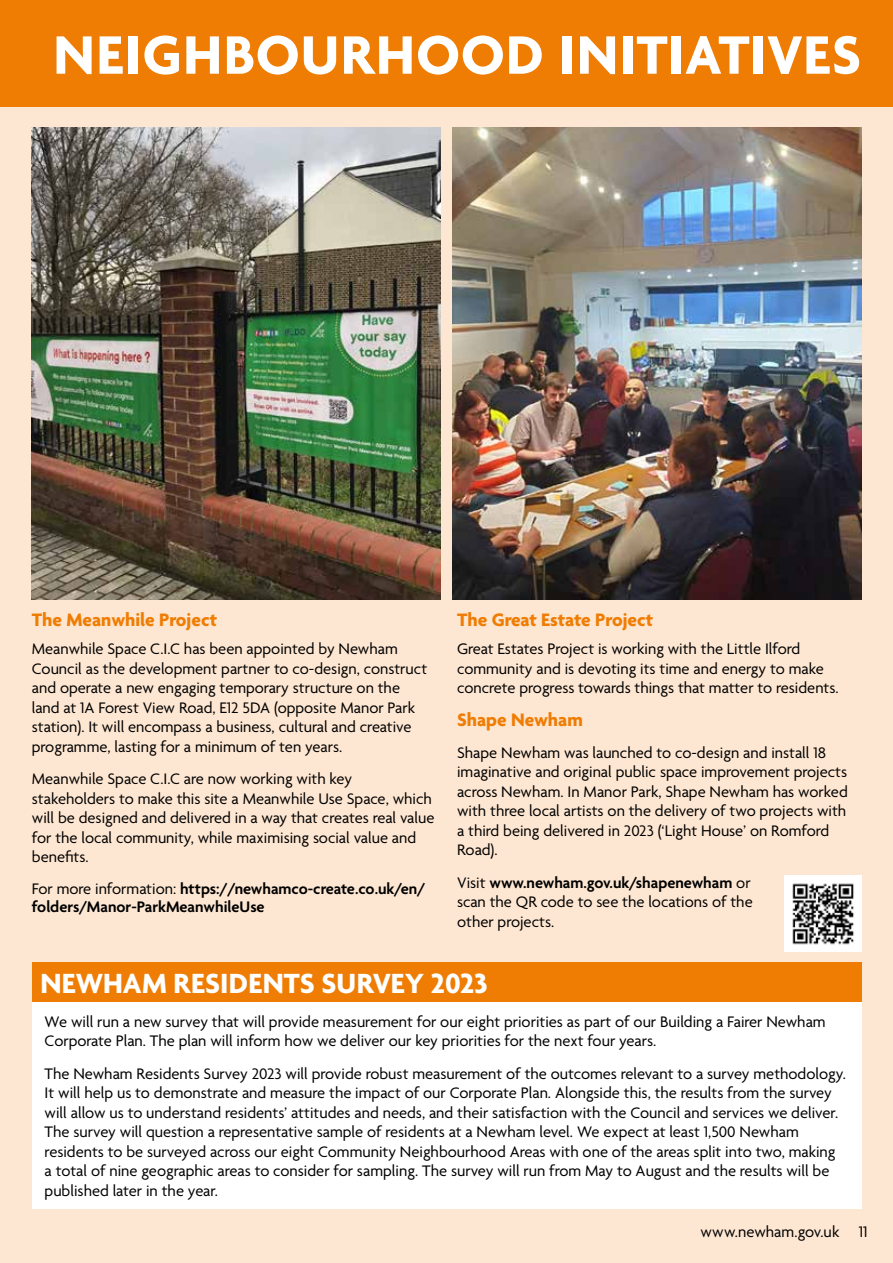
<style>
.page{position:relative;width:893px;height:1263px;background:#fff}
.page>*{position:absolute;margin:0;border:0;box-sizing:border-box;transform-origin:0 0}
.t1{font:700 58.5px "Agenda";letter-spacing:.02em;color:#fff}
.t2{font:700 30px "Agenda";color:#fff}
.t3{font:700 19.5px "Agenda";color:#ef7d04}
.t4{font:16.5px/19.5px "Agenda";color:#000}
.t5{font:600 16.5px/18px "Agenda";color:#000}
.s1{font-weight:400}
.s2{font-weight:600}
</style>
<div class="page">
<div style="left:0;top:106px;width:893px;height:1157px;background:#fee7d2"></div>
<div style="left:32px;top:1002px;width:829px;height:206px;background:#fff"></div>
<div style="left:0;top:0;width:893px;height:106px;background:#ef7d04"></div>
<img style="left:32px;top:128px;width:408px;height:472px">
<img style="left:453px;top:128px;width:408px;height:472px">
<div style="left:32px;top:963px;width:829px;height:39px;background:#ef7d04"></div>
<img style="left:784px;top:875px;width:77px;height:77px">
<h1 class="t1" style="left:54px;top:24px;width:809px">NEIGHBOURHOOD INITIATIVES</h1>
<p class="t3" style="left:32px;top:609px;width:187px">The Meanwhile Project</p>
<p class="t4" style="left:32px;top:640px;width:397px">Meanwhile Space C.I.C has been appointed by Newham Council as the development partner to co-design, construct and operate a new engaging temporary structure on the land at 1A Forest View Road, E12 5DA (opposite Manor Park station). It will encompass a business, cultural and creative programme, lasting for a minimum of ten years.</p>
<p class="t4" style="left:32px;top:770px;width:404px">Meanwhile Space C.I.C are now working with key stakeholders to make this site a Meanwhile Use Space, which will be designed and delivered in a way that creates real value for the local community, while maximising social value and benefits.</p>
<p class="t5" style="left:32px;top:881px;width:395px"><span class="s1">For more information:</span> https://newhamco-create.co.uk/en/ folders/Manor-ParkMeanwhileUse</p>
<p class="t3" style="left:457px;top:609px;width:198px">The Great Estate Project</p>
<p class="t4" style="left:457px;top:640px;width:383px">Great Estates Project is working with the Little Ilford community and is devoting its time and energy to make concrete progress towards things that matter to residents.</p>
<p class="t3" style="left:457px;top:709px;width:127px">Shape Newham</p>
<p class="t4" style="left:457px;top:744px;width:392px">Shape Newham was launched to co-design and install 18 imaginative and original public space improvement projects across Newham. In Manor Park, Shape Newham has worked with three local artists on the delivery of two projects with a third being delivered in 2023 (‘Light House’ on Romford Road).</p>
<p class="t4" style="left:457px;top:874px;width:297px">Visit <span class="s2">www.newham.gov.uk/shapenewham</span> or scan the QR code to see the locations of the other projects.</p>
<h2 class="t2" style="left:40px;top:967px;width:449px">NEWHAM RESIDENTS SURVEY 2023</h2>
<p class="t4" style="left:45px;top:1013px;width:782px">We will run a new survey that will provide measurement for our eight priorities as part of our Building a Fairer Newham<br>Corporate Plan. The plan will inform how we deliver our key priorities for the next four years.</p>
<p class="t4" style="left:45px;top:1064px;width:803px">The Newham Residents Survey 2023 will provide robust measurement of the outcomes relevant to a survey methodology.<br>It will help us to demonstrate and measure the impact of our Corporate Plan. Alongside this, the results from the survey will allow us to understand residents’ attitudes and needs, and their satisfaction with the Council and services we deliver.<br>The survey will question a representative sample of residents at a Newham level. We expect at least 1,500 Newham residents to be surveyed across our eight Community Neighbourhood Areas with one of the areas split into two, making a total of nine geographic areas to consider for sampling. The survey will run from May to August and the results will be published later in the year.</p>
<p class="t4" style="left:700px;top:1223px;width:169px">www.newham.gov.uk 11</p>
</div>
